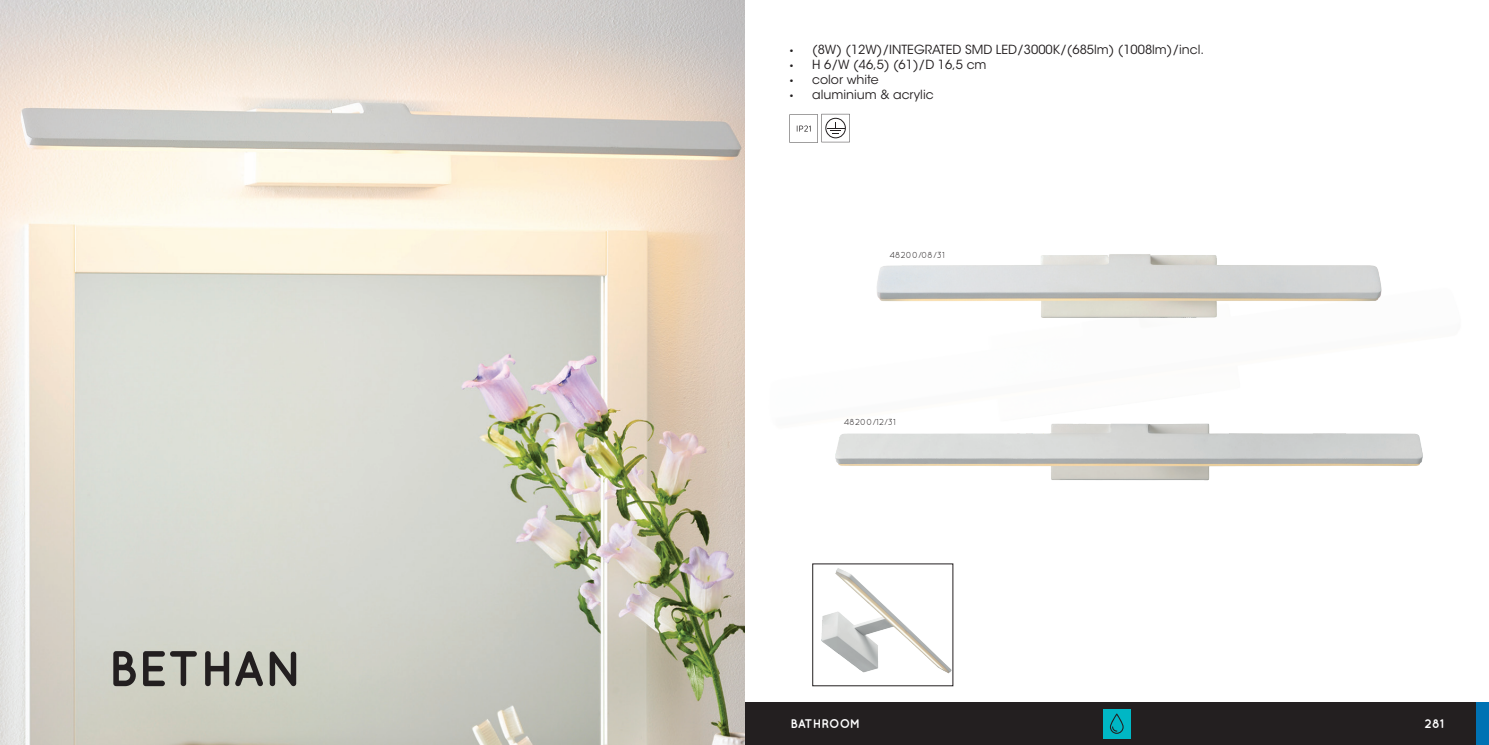
<style>
.page{position:relative;width:1489px;height:745px;background:#fff}
.page>*{position:absolute;margin:0;border:0;box-sizing:border-box;transform-origin:0 0}
.t1{font:700 50px "Quicksand";color:#231f20}
.t2{font:12.5px "ITC Avant Garde Std";color:#231f20}
.t3{font:700 12.5px "Quicksand";letter-spacing:-.01em;color:#fff}
.t4{font:8.75px "Quicksand";color:#231f20}
.s1{font-family:"Myriad Pro"}
</style>
<div class="page">
<div style="left:744px;top:702px;width:744px;height:42px;background:#231f20"></div>
<div style="left:1475px;top:702px;width:13px;height:42px;background:#0072b3"></div>
<div style="left:1102px;top:708px;width:28px;height:30px;background:#00b7c5"></div>
<svg style="left:1109px;top:713px;width:14px;height:20px"></svg>
<img style="left:0;top:0;width:744px;height:744px">
<img style="left:725px;top:242px;width:20px;height:260px">
<img style="left:835px;top:423px;width:588px;height:58px">
<svg style="left:789px;top:114px;width:60px;height:29px"></svg>
<img style="left:877px;top:254px;width:505px;height:64px">
<img style="left:821px;top:568px;width:130px;height:106px">
<p class="t1" style="left:108px;top:638px;width:196px">BETHAN</p>
<p class="t2" style="left:789px;top:42px;width:416px"><span class="s1">•</span> (8W) (12W)/INTEGRATED SMD LED/3000K/(685lm) (1008lm)/incl.</p>
<p class="t2" style="left:789px;top:57px;width:198px"><span class="s1">•</span> H 6/W (46,5) (61)/D 16,5 cm</p>
<p class="t2" style="left:789px;top:72px;width:90px"><span class="s1">•</span> color white</p>
<p class="t2" style="left:789px;top:87px;width:145px"><span class="s1">•</span> aluminium &amp; acrylic</p>
<p class="t4" style="left:889px;top:250px;width:57px">48200/08/31</p>
<p class="t4" style="left:843px;top:416px;width:54px">48200/12/31</p>
<p class="t3" style="left:790px;top:715px;width:71px">BATHROOM</p>
<p class="t3" style="left:1424px;top:715px;width:21px">281</p>
</div>
